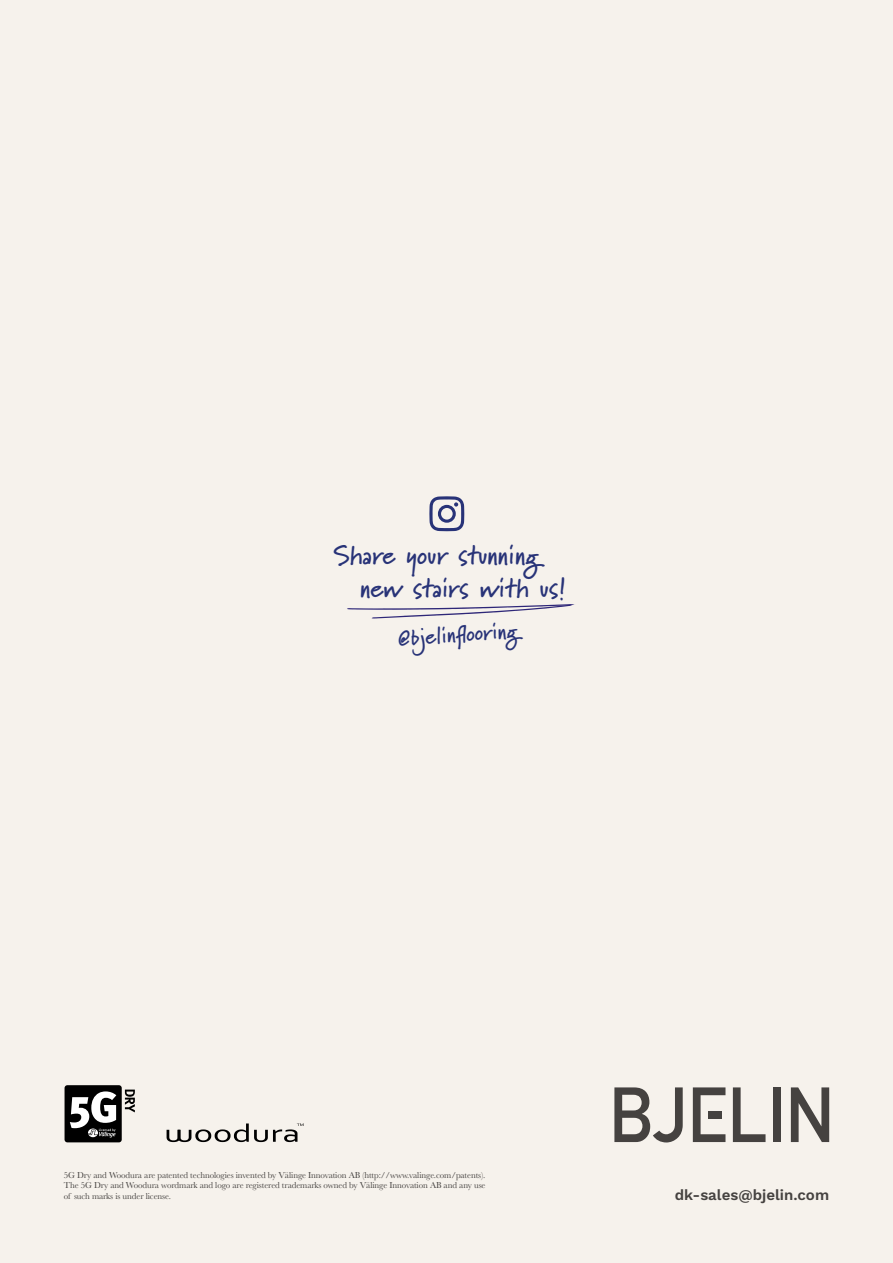
<style>
.page{position:relative;width:893px;height:1263px;background:#f6f2ec}
.page>*{position:absolute;margin:0;border:0;box-sizing:border-box;transform-origin:0 0}
.t1{font:700 27px/33px "Marydale";color:#283378}
.t2{font:700 22.5px "Marydale";color:#283378}
.t3{font:600 15px "Work Sans";color:#454240}
.t4{font:9px/10.5px "Baskerville";letter-spacing:-.01em;color:#454240;text-align:justify}
</style>
<div class="page">
<svg style="left:614px;top:1087px;width:69px;height:55px"></svg>
<svg style="left:733px;top:1087px;width:32px;height:55px"></svg>
<div style="left:773px;top:1087px;width:8px;height:55px;background:#454240"></div>
<svg style="left:791px;top:1087px;width:38px;height:55px"></svg>
<svg style="left:693px;top:1087px;width:32px;height:55px"></svg>
<svg style="left:429px;top:496px;width:35px;height:35px"></svg>
<svg style="left:347px;top:604px;width:228px;height:15px"></svg>
<div style="left:65px;top:1085px;width:57px;height:57px;background:#000;border-radius:3px"></div>
<svg style="left:70px;top:1091px;width:46px;height:46px"></svg>
<svg style="left:125px;top:1089px;width:10px;height:23px"></svg>
<svg style="left:167px;top:1123px;width:137px;height:19px"></svg>
<h1 class="t1" style="left:360px;top:538px;width:207px;text-indent:-27px">Share your stunning new stairs with us!</h1>
<h2 class="t2" style="left:397px;top:625px;width:122px;rotate:-4deg">@bjelinfl ooring</h2>
<p class="t4" style="left:64px;top:1170px;width:423px">5G Dry and Woodura are patented technologies invented by Välinge Innovation AB (http://www.valinge.com/patents).<br>The 5G Dry and Woodura wordmark and logo are registered trademarks owned by Välinge Innovation AB and any use of such marks is under license.</p>
<h3 class="t3" style="left:675px;top:1186px;width:156px">dk-sales@bjelin.com</h3>
</div>
